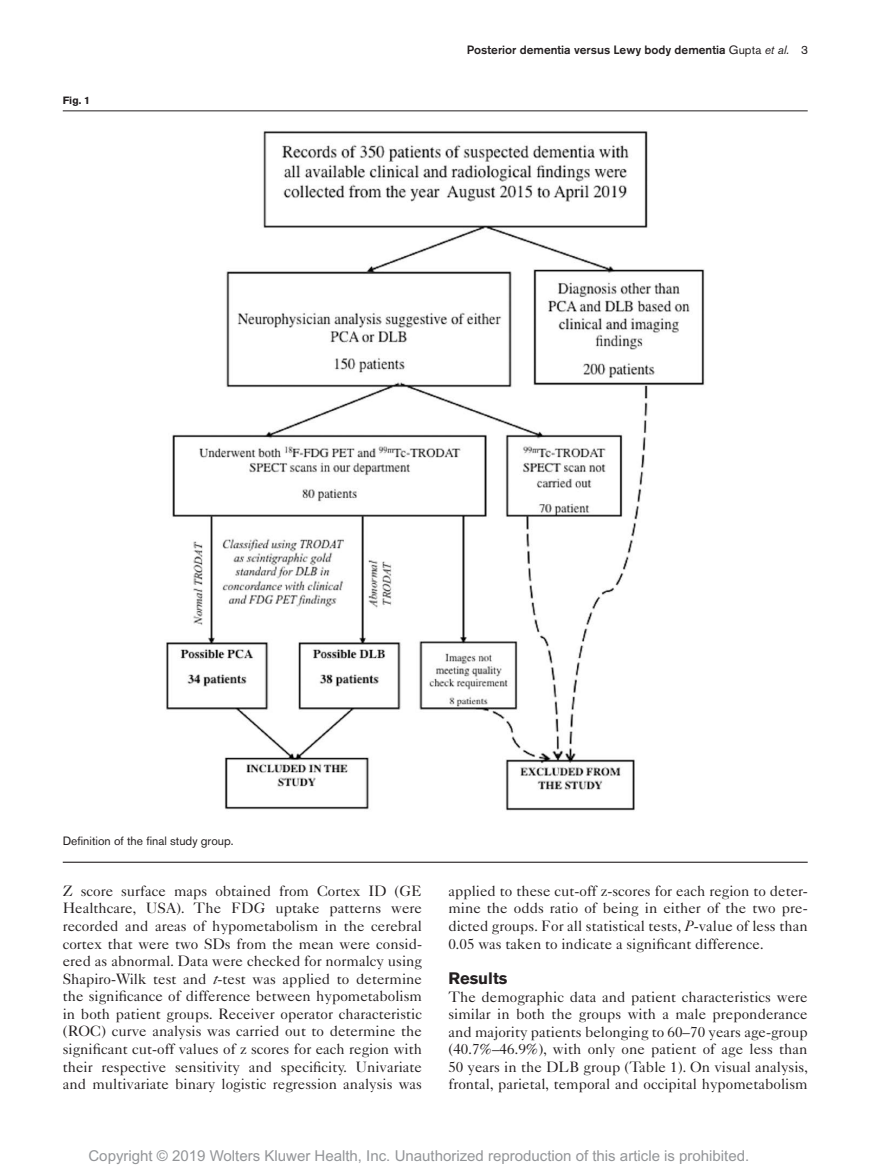
<style>
.page{position:relative;width:881px;height:1174px;background:#fff}
.page>*{position:absolute;margin:0;border:0;box-sizing:border-box;transform-origin:0 0}
.t1{font:700 16.5px "Akzidenz Grotesk BE";color:#231f20}
.t2{font:15px/17.5px "Caslon 540 LT Std";color:#231f20;text-align:justify}
.t3{font:15px "Arial MT Std";color:#939598}
.t4{font:500 12px "Akzidenz Grotesk BE";color:#231f20}
.t5{font:12px "Akzidenz Grotesk BE";color:#231f20}
.t6{font:700 10.5px "Akzidenz Grotesk BE";color:#231f20}
.s1{font-weight:400}
.s2{font-weight:400;font-style:italic}
.s3{font-style:italic}
</style>
<div class="page">
<img style="left:166px;top:131px;width:539px;height:680px">
<hr style="left:63px;top:111px;width:744px;height:1px;background:#231f20">
<hr style="left:63px;top:861px;width:744px;height:1px;background:#231f20">
<p class="t6" style="left:63px;top:94px;width:29px">Fig. 1</p>
<p class="t4" style="left:467px;top:42px;width:342px">Posterior dementia versus Lewy body dementia <span class="s1">Gupta</span> <span class="s2">et al.</span> <span class="s1">3</span></p>
<p class="t5" style="left:63px;top:834px;width:172px">Definition of the final study group.</p>
<p class="t2" style="left:63px;top:881px;width:361px">Z score surface maps obtained from Cortex ID (GE Healthcare, USA). The FDG uptake patterns were recorded and areas of hypometabolism in the cerebral cortex that were two SDs from the mean were consid&shy;ered as abnormal. Data were checked for normalcy using Shapiro-Wilk test and <span class="s3">t</span>-test was applied to determine the significance of difference between hypometabolism in both patient groups. Receiver operator characteristic (ROC) curve analysis was carried out to determine the significant cut-off values of z scores for each region with their respective sensitivity and specificity. Univariate and multivariate binary logistic regression analysis was</p>
<p class="t2" style="left:448px;top:881px;width:361px">applied to these cut-off z-scores for each region to deter&shy;mine the odds ratio of being in either of the two pre&shy;dicted groups. For all statistical tests, <span class="s3">P</span>-value of less than 0.05 was taken to indicate a significant difference.</p>
<p class="t1" style="left:448px;top:968px;width:61px">Results</p>
<p class="t2" style="left:448px;top:987px;width:361px">The demographic data and patient characteristics were similar in both the groups with a male preponderance and majority patients belonging to 60–70 years age-group (40.7%–46.9%), with only one patient of age less than 50 years in the DLB group (Table 1). On visual analysis, frontal, parietal, temporal and occipital hypometabolism</p>
<p class="t3" style="left:88px;top:1147px;width:662px">Copyright © 2019 Wolters Kluwer Health, Inc. Unauthorized reproduction of this article is prohibited.</p>
</div>
